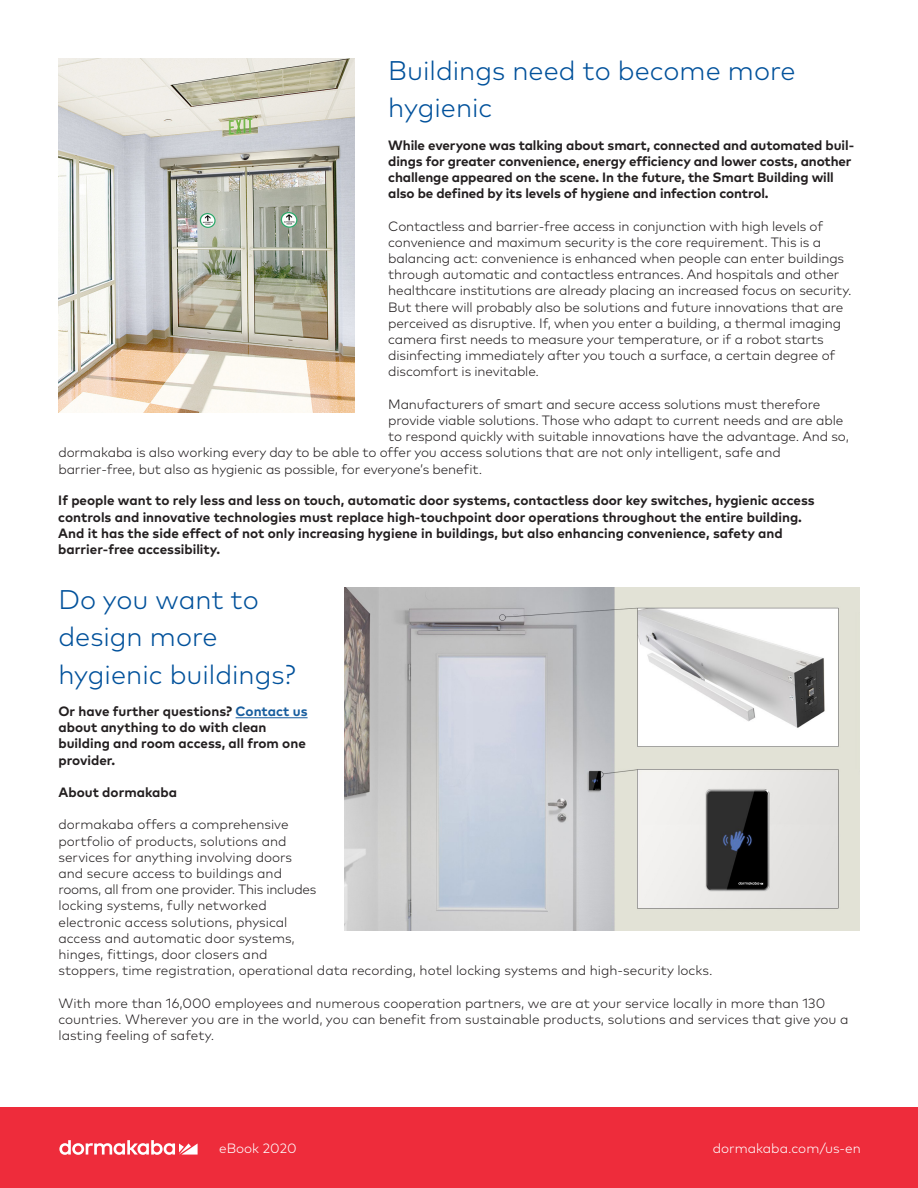
<style>
.page{position:relative;width:918px;height:1188px;background:#fff}
.page>*{position:absolute;margin:0;border:0;box-sizing:border-box;transform-origin:0 0}
.Subtitle_20pt_24pt{font:300 27px/37.5px "Mark Pro";color:#01519b}
.Descriptor_light_bla{font:300 13.5px/16.2px "Mark Pro";letter-spacing:-.01em;color:#231f20}
.Descriptor_light_bla-2{font:700 13.5px/16.2px "Mark Pro";color:#231f20}
.Tab_Head_center_ligh{font:300 13.5px "Mark Pro";color:#fff}
.s1{color:#175d9e}
</style>
<div class="page">
<div style="left:0;top:1107px;width:918px;height:81px;background:#ee2c3b"></div>
<svg style="left:59px;top:1140px;width:139px;height:15px"></svg>
<img style="left:58px;top:58px;width:297px;height:354px">
<hr style="left:236px;top:717px;width:72px;height:1px;background:#175d9e">
<img style="left:345px;top:587px;width:515px;height:343px">
<p class="Subtitle_20pt_24pt" style="left:388px;top:49px;width:409px">Buildings need to become more hygienic</p>
<p class="Descriptor_light_bla-2" style="left:388px;top:136px;width:467px">While everyone was talking about smart, connected and automated buil&shy;dings for greater convenience, energy efficiency and lower costs, another challenge appeared on the scene. In the future, the Smart Building will also be defined by its levels of hygiene and infection control.</p>
<p class="Descriptor_light_bla" style="left:388px;top:217px;width:437px">Contactless and barrier-free access in conjunction with high levels of</p>
<p class="Descriptor_light_bla" style="left:388px;top:233px;width:465px">convenience and maximum security is the core requirement. This is a balancing act: convenience is enhanced when people can enter buildings through automatic and contactless entrances. And hospitals and other healthcare institutions are already placing an increased focus on security.<br>But there will probably also be solutions and future innovations that are perceived as disruptive. If, when you enter a building, a thermal imaging camera first needs to measure your temperature, or if a robot starts disinfecting immediately after you touch a surface, a certain degree of discomfort is inevitable.</p>
<p class="Descriptor_light_bla" style="left:388px;top:395px;width:434px">Manufacturers of smart and secure access solutions must therefore</p>
<p class="Descriptor_light_bla" style="left:388px;top:411px;width:462px">provide viable solutions. Those who adapt to current needs and are able to respond quickly with suitable innovations have the advantage. And so,</p>
<p class="Descriptor_light_bla" style="left:58px;top:444px;width:724px">dormakaba is also working every day to be able to offer you access solutions that are not only intelligent, safe and</p>
<p class="Descriptor_light_bla" style="left:58px;top:460px;width:425px">barrier-free, but also as hygienic as possible, for everyone’s benefit.</p>
<p class="Descriptor_light_bla-2" style="left:58px;top:491px;width:758px">If people want to rely less and less on touch, automatic door systems, contactless door key switches, hygienic access</p>
<p class="Descriptor_light_bla-2" style="left:58px;top:507px;width:745px">controls and innovative technologies must replace high-touchpoint door operations throughout the entire building.</p>
<p class="Descriptor_light_bla-2" style="left:58px;top:524px;width:726px">And it has the side effect of not only increasing hygiene in buildings, but also enhancing convenience, safety and</p>
<p class="Descriptor_light_bla-2" style="left:58px;top:540px;width:163px">barrier-free accessibility.</p>
<p class="Subtitle_20pt_24pt" style="left:58px;top:578px;width:239px">Do you want to design more hygienic buildings?</p>
<p class="Descriptor_light_bla-2" style="left:58px;top:702px;width:251px">Or have further questions? <span class="s1">Contact us </span>about anything to do with clean</p>
<p class="Descriptor_light_bla-2" style="left:58px;top:734px;width:249px">building and room access, all from one provider.</p>
<p class="Descriptor_light_bla-2" style="left:58px;top:783px;width:120px">About dormakaba</p>
<p class="Descriptor_light_bla" style="left:58px;top:815px;width:232px">dormakaba offers a comprehensive portfolio of products, solutions and</p>
<p class="Descriptor_light_bla" style="left:58px;top:848px;width:259px">services for anything involving doors and secure access to buildings and rooms, all from one provider. This includes locking systems, fully networked</p>
<p class="Descriptor_light_bla" style="left:58px;top:913px;width:238px">electronic access solutions, physical access and automatic door systems, hinges, fittings, door closers and</p>
<p class="Descriptor_light_bla" style="left:58px;top:961px;width:656px">stoppers, time registration, operational data recording, hotel locking systems and high-security locks.</p>
<p class="Descriptor_light_bla" style="left:58px;top:994px;width:768px">With more than 16,000 employees and numerous cooperation partners, we are at your service locally in more than 130</p>
<p class="Descriptor_light_bla" style="left:58px;top:1010px;width:792px">countries. Wherever you are in the world, you can benefit from sustainable products, solutions and services that give you a</p>
<p class="Descriptor_light_bla" style="left:58px;top:1026px;width:157px">lasting feeling of safety.</p>
<p class="Tab_Head_center_ligh" style="left:219px;top:1138px;width:79px">eBook 2020</p>
<p class="Tab_Head_center_ligh" style="left:713px;top:1138px;width:150px">dormakaba.com/us-en</p>
</div>
